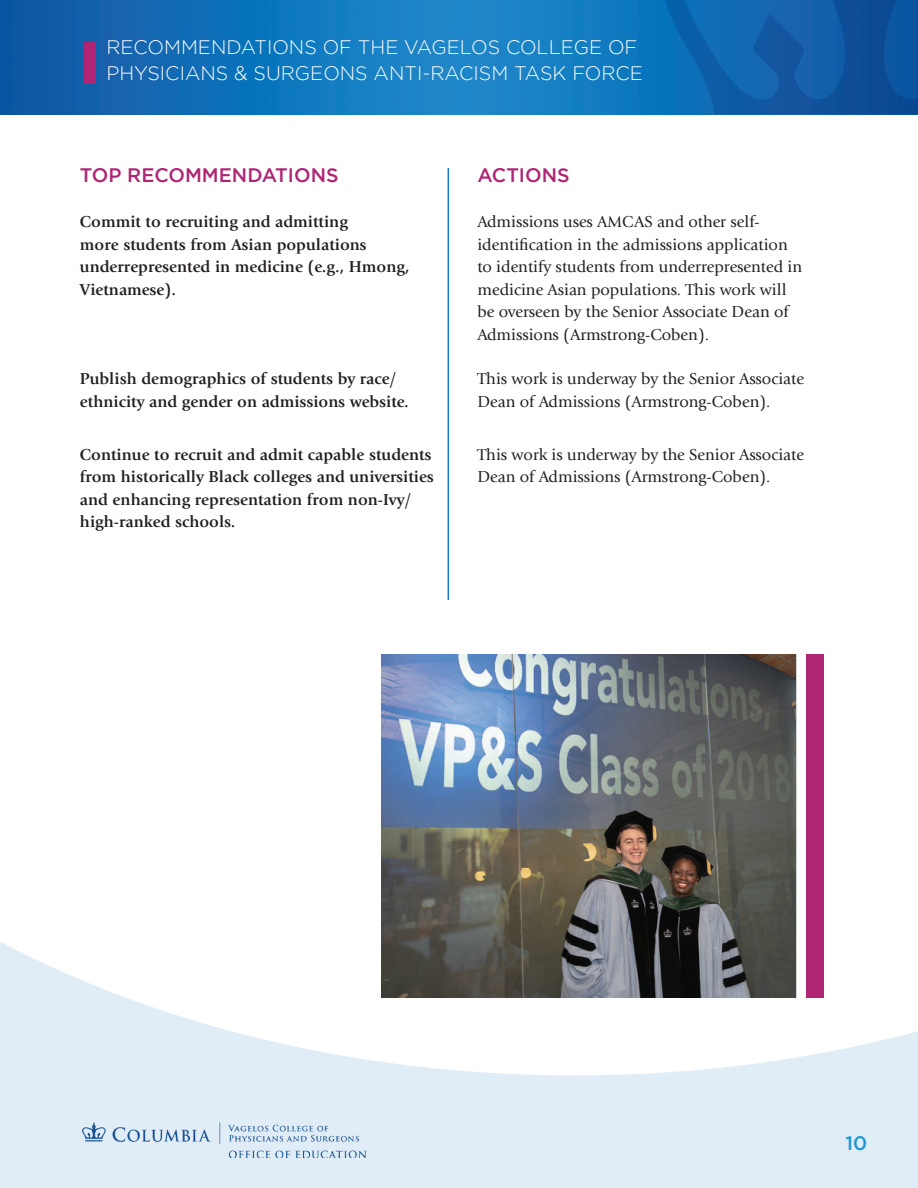
<style>
.page{position:relative;width:918px;height:1188px;background:#fff}
.page>*{position:absolute;margin:0;border:0;box-sizing:border-box;transform-origin:0 0}
.t1{font:300 19.5px/25.5px "Gotham";color:#fff}
.t2{font:500 19.5px "Gotham";color:#af2574}
.t3{font:500 19.5px "Gotham";color:#1c98ce}
.t4{font:16.5px/22.5px "Giovanni Std";color:#231f20}
.t5{font:700 16.5px/22.5px "Giovanni Std";color:#231f20}
</style>
<div class="page">
<svg style="left:0;top:761px;width:918px;height:427px"></svg>
<img style="left:82px;top:1122px;width:286px;height:36px">
<img style="left:0;top:0;width:662px;height:114px">
<svg style="left:662px;top:0;width:256px;height:114px;background:#0e5ca6"></svg>
<div style="left:84px;top:42px;width:12px;height:41px;background:#af2574"></div>
<hr style="left:448px;top:168px;width:1px;height:432px;background:#1576bd">
<img style="left:382px;top:655px;width:413px;height:342px">
<div style="left:806px;top:655px;width:18px;height:343px;background:#af2574"></div>
<p class="t1" style="left:106px;top:34px;width:538px">RECOMMENDATIONS OF THE VAGELOS COLLEGE OF<br>PHYSICIANS &amp; SURGEONS ANTI-RACISM TASK FORCE</p>
<p class="t2" style="left:80px;top:164px;width:260px">TOP RECOMMENDATIONS</p>
<p class="t5" style="left:80px;top:211px;width:331px">Commit to recruiting and admitting<br>more students from Asian populations underrepresented in medicine (e.g., Hmong, Vietnamese).</p>
<p class="t2" style="left:477px;top:164px;width:94px">ACTIONS</p>
<p class="t4" style="left:477px;top:211px;width:326px">Admissions uses AMCAS and other self&shy;identification in the admissions application to identify students from underrepresented in medicine Asian populations. This work will be overseen by the Senior Associate Dean of Admissions (Armstrong-Coben).</p>
<p class="t5" style="left:80px;top:368px;width:330px">Publish demographics of students by race/ ethnicity and gender on admissions website.</p>
<p class="t4" style="left:477px;top:368px;width:328px">This work is underway by the Senior Associate<br>Dean of Admissions (Armstrong-Coben).</p>
<p class="t5" style="left:80px;top:443px;width:355px">Continue to recruit and admit capable students from historically Black colleges and universities and enhancing representation from non-Ivy/ high-ranked schools.</p>
<p class="t4" style="left:477px;top:443px;width:328px">This work is underway by the Senior Associate<br>Dean of Admissions (Armstrong-Coben).</p>
<p class="t3" style="left:845px;top:1132px;width:23px">10</p>
</div>
